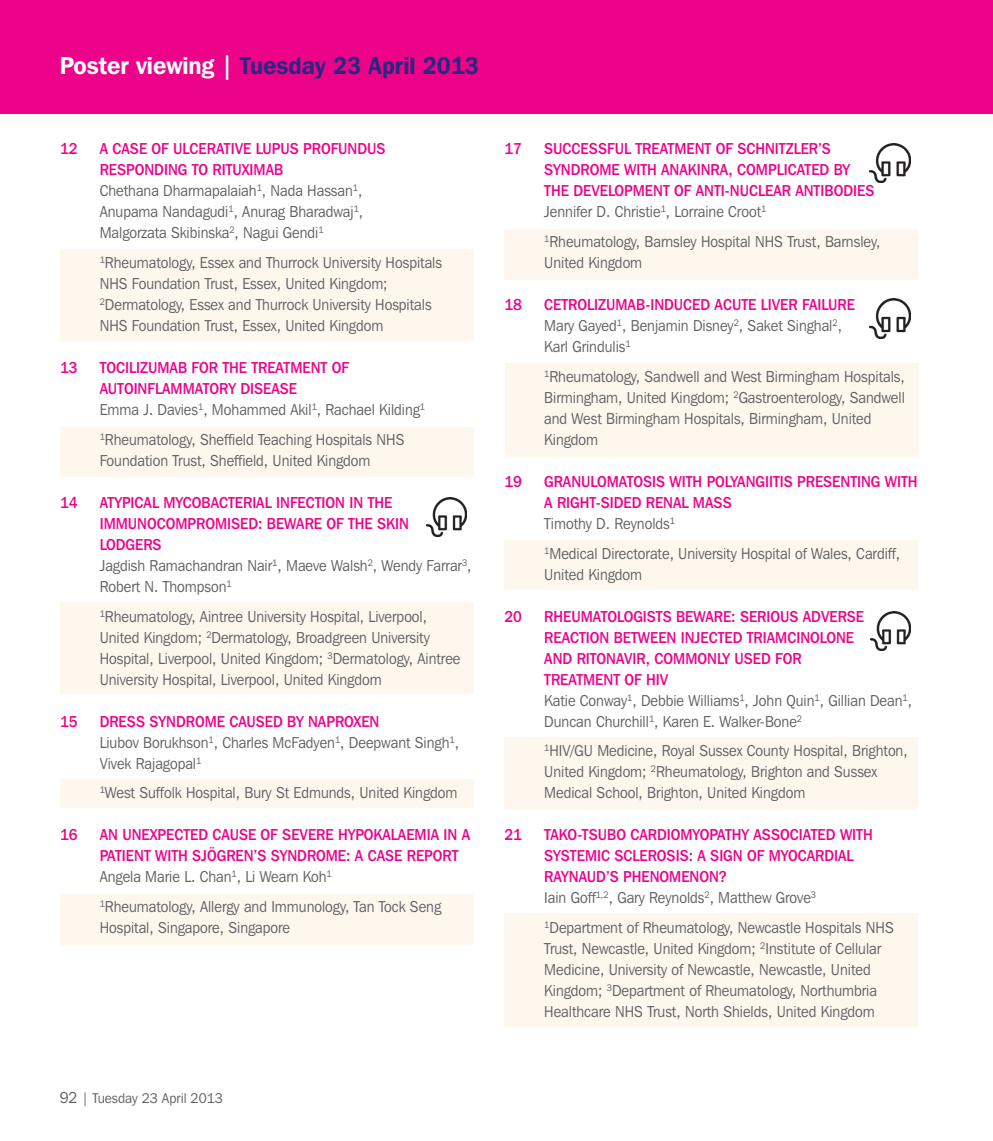
<style>
.page{position:relative;width:993px;height:1141px;background:#fff}
.page>*{position:absolute;margin:0;border:0;box-sizing:border-box;transform-origin:0 0}
.t1{font:600 24.5px "Franklin Gothic IT Cby BT";color:#292780;scale:.94 1}
.t2{font:15.75px/21px "Franklin Gothic IT Cby BT";color:#616164;scale:.92 1}
.t3{font:500 15.75px/21px "Franklin Gothic IT Cby BT";color:#ed028a;scale:.92 1}
.t4{font:14px "Franklin Gothic IT Cby BT";color:#616164;scale:.96 1}
.s1{color:#fff}
.s2{font-weight:500;color:#ed028a}
.s3{font-weight:400;color:#616164}
.s4{font-size:15.75px}
</style>
<div class="page">
<div style="left:60px;top:249px;width:414px;height:92px;background:#fef7ee"></div>
<div style="left:60px;top:427px;width:413px;height:50px;background:#fef7ee"></div>
<div style="left:60px;top:603px;width:413px;height:91px;background:#fef7ee"></div>
<div style="left:60px;top:779px;width:413px;height:29px;background:#fef7ee"></div>
<div style="left:60px;top:894px;width:413px;height:51px;background:#fef7ee"></div>
<div style="left:504px;top:229px;width:413px;height:51px;background:#fef7ee"></div>
<div style="left:504px;top:363px;width:414px;height:93px;background:#fef7ee"></div>
<div style="left:504px;top:540px;width:413px;height:50px;background:#fef7ee"></div>
<div style="left:504px;top:737px;width:413px;height:72px;background:#fef7ee"></div>
<div style="left:504px;top:913px;width:413px;height:114px;background:#fef7ee"></div>
<div style="left:0;top:0;width:992px;height:113px;background:#ed028a"></div>
<img style="left:426px;top:497px;width:40px;height:40px">
<img style="left:869px;top:143px;width:41px;height:40px">
<img style="left:869px;top:299px;width:40px;height:39px">
<img style="left:870px;top:611px;width:40px;height:40px">
<h1 class="t1" style="left:60px;top:57px;width:447px"><span class="s1">Poster viewing |</span> Tuesday 23 April 2013</h1>
<p class="t3" style="left:60px;top:140px;width:20px">12</p>
<p class="t2" style="left:100px;top:140px;width:312px"><span class="s2">A CASE OF ULCERATIVE LUPUS PROFUNDUS RESPONDING TO RITUXIMAB<br></span>Chethana Dharmapalaiah<sup>1</sup>, Nada Hassan<sup>1</sup>, Anupama Nandagudi<sup>1</sup>, Anurag Bharadwaj<sup>1</sup>, Malgorzata Skibinska<sup>2</sup>, Nagui Gendi<sup>1</sup></p>
<p class="t2" style="left:100px;top:253px;width:373px"><sup>1</sup>Rheumatology, Essex and Thurrock University Hospitals NHS Foundation Trust, Essex, United Kingdom; <sup>2</sup>Dermatology, Essex and Thurrock University Hospitals NHS Foundation Trust, Essex, United Kingdom</p>
<p class="t3" style="left:60px;top:359px;width:20px">13</p>
<p class="t3" style="left:100px;top:359px;width:355px">TOCILIZUMAB FOR THE TREATMENT OF<br>AUTOINFLAMMATORY DISEASE<br><span class="s3">Emma J. Davies</span><sup>1</sup><span class="s3">, Mohammed Akil</span><sup>1</sup><span class="s3">, Rachael Kilding</span><sup>1</sup></p>
<p class="t2" style="left:100px;top:430px;width:332px"><sup>1</sup>Rheumatology, Sheffield Teaching Hospitals NHS<br>Foundation Trust, Sheffield, United Kingdom</p>
<p class="t3" style="left:60px;top:493px;width:20px">14</p>
<p class="t3" style="left:100px;top:493px;width:405px">ATYPICAL MYCOBACTERIAL INFECTION IN THE IMMUNOCOMPROMISED: BEWARE OF THE SKIN LODGERS<br><span class="s3">Jagdish Ramachandran Nair</span><sup>1</sup><span class="s3">, Maeve Walsh</span><sup>2</sup><span class="s3">, Wendy Farrar</span><sup>3</sup><span class="s3">, Robert N. Thompson</span><sup>1</sup></p>
<p class="t2" style="left:100px;top:607px;width:393px"><sup>1</sup>Rheumatology, Aintree University Hospital, Liverpool, United Kingdom; <sup>2</sup>Dermatology, Broadgreen University Hospital, Liverpool, United Kingdom; <sup>3</sup>Dermatology, Aintree University Hospital, Liverpool, United Kingdom</p>
<p class="t3" style="left:60px;top:712px;width:20px">15</p>
<p class="t2" style="left:100px;top:712px;width:392px"><span class="s2">DRESS SYNDROME CAUSED BY NAPROXEN<br></span>Liubov Borukhson<sup>1</sup>, Charles McFadyen<sup>1</sup>, Deepwant Singh<sup>1</sup>,<br>Vivek Rajagopal<sup>1</sup></p>
<p class="t2" style="left:100px;top:784px;width:390px"><sup>1</sup>West Suffolk Hospital, Bury St Edmunds, United Kingdom</p>
<p class="t3" style="left:60px;top:826px;width:20px">16</p>
<p class="t3" style="left:100px;top:826px;width:404px">AN UNEXPECTED CAUSE OF SEVERE HYPOKALAEMIA IN A<br>PATIENT WITH SJÖGREN’S SYNDROME: A CASE REPORT<br><span class="s3">Angela Marie L. Chan</span><sup>1</sup><span class="s3">, Li Wearn Koh</span><sup>1</sup></p>
<p class="t2" style="left:100px;top:897px;width:372px"><sup>1</sup>Rheumatology, Allergy and Immunology, Tan Tock Seng<br>Hospital, Singapore, Singapore</p>
<p class="t3" style="left:504px;top:140px;width:20px">17</p>
<p class="t3" style="left:544px;top:140px;width:360px">SUCCESSFUL TREATMENT OF SCHNITZLER’S SYNDROME WITH ANAKINRA, COMPLICATED BY THE DEVELOPMENT OF ANTI-NUCLEAR ANTIBODIES <span class="s3">Jennifer D. Christie</span><sup>1</sup><span class="s3">, Lorraine Croot</span><sup>1</sup></p>
<p class="t2" style="left:544px;top:232px;width:367px"><sup>1</sup>Rheumatology, Barnsley Hospital NHS Trust, Barnsley,<br>United Kingdom</p>
<p class="t3" style="left:504px;top:296px;width:20px">18</p>
<p class="t2" style="left:544px;top:295px;width:339px"><span class="s2">CETROLIZUMAB-INDUCED ACUTE LIVER FAILURE<br></span>Mary Gayed<sup>1</sup>, Benjamin Disney<sup>2</sup>, Saket Singhal<sup>2</sup>,<br>Karl Grindulis<sup>1</sup></p>
<p class="t2" style="left:544px;top:367px;width:393px"><sup>1</sup>Rheumatology, Sandwell and West Birmingham Hospitals, Birmingham, United Kingdom; <sup>2</sup>Gastroenterology, Sandwell and West Birmingham Hospitals, Birmingham, United Kingdom</p>
<p class="t3" style="left:504px;top:472px;width:20px">19</p>
<p class="t3" style="left:544px;top:472px;width:407px">GRANULOMATOSIS WITH POLYANGIITIS PRESENTING WITH<br>A RIGHT-SIDED RENAL MASS<br><span class="s3">Timothy D. Reynolds</span><sup>1</sup></p>
<p class="t2" style="left:544px;top:544px;width:388px"><sup>1</sup>Medical Directorate, University Hospital of Wales, Cardiff,<br>United Kingdom</p>
<p class="t3" style="left:504px;top:607px;width:20px">20</p>
<p class="t3" style="left:544px;top:607px;width:401px">RHEUMATOLOGISTS BEWARE: SERIOUS ADVERSE REACTION BETWEEN INJECTED TRIAMCINOLONE<br>AND RITONAVIR, COMMONLY USED FOR<br>TREATMENT OF HIV<br><span class="s3">Katie Conway</span><sup>1</sup><span class="s3">, Debbie Williams</span><sup>1</sup><span class="s3">, John Quin</span><sup>1</sup><span class="s3">, Gillian Dean</span><sup>1</sup><span class="s3">, Duncan Churchill</span><sup>1</sup><span class="s3">, Karen E. Walker-Bone</span><sup>2</sup></p>
<p class="t2" style="left:544px;top:742px;width:396px"><sup>1</sup>HIV/GU Medicine, Royal Sussex County Hospital, Brighton,<br>United Kingdom; <sup>2</sup>Rheumatology, Brighton and Sussex<br>Medical School, Brighton, United Kingdom</p>
<p class="t3" style="left:504px;top:826px;width:20px">21</p>
<p class="t3" style="left:544px;top:826px;width:358px">TAKO-TSUBO CARDIOMYOPATHY ASSOCIATED WITH SYSTEMIC SCLEROSIS: A SIGN OF MYOCARDIAL RAYNAUD’S PHENOMENON?<br><span class="s3">Iain Goff</span><sup>1,2</sup><span class="s3">, Gary Reynolds</span><sup>2</sup><span class="s3">, Matthew Grove</span><sup>3</sup></p>
<p class="t2" style="left:544px;top:918px;width:381px"><sup>1</sup>Department of Rheumatology, Newcastle Hospitals NHS Trust, Newcastle, United Kingdom; <sup>2</sup>Institute of Cellular Medicine, University of Newcastle, Newcastle, United Kingdom; <sup>3</sup>Department of Rheumatology, Northumbria Healthcare NHS Trust, North Shields, United Kingdom</p>
<p class="t4" style="left:60px;top:1092px;width:171px"><span class="s4">92</span> | Tuesday 23 April 2013</p>
</div>
